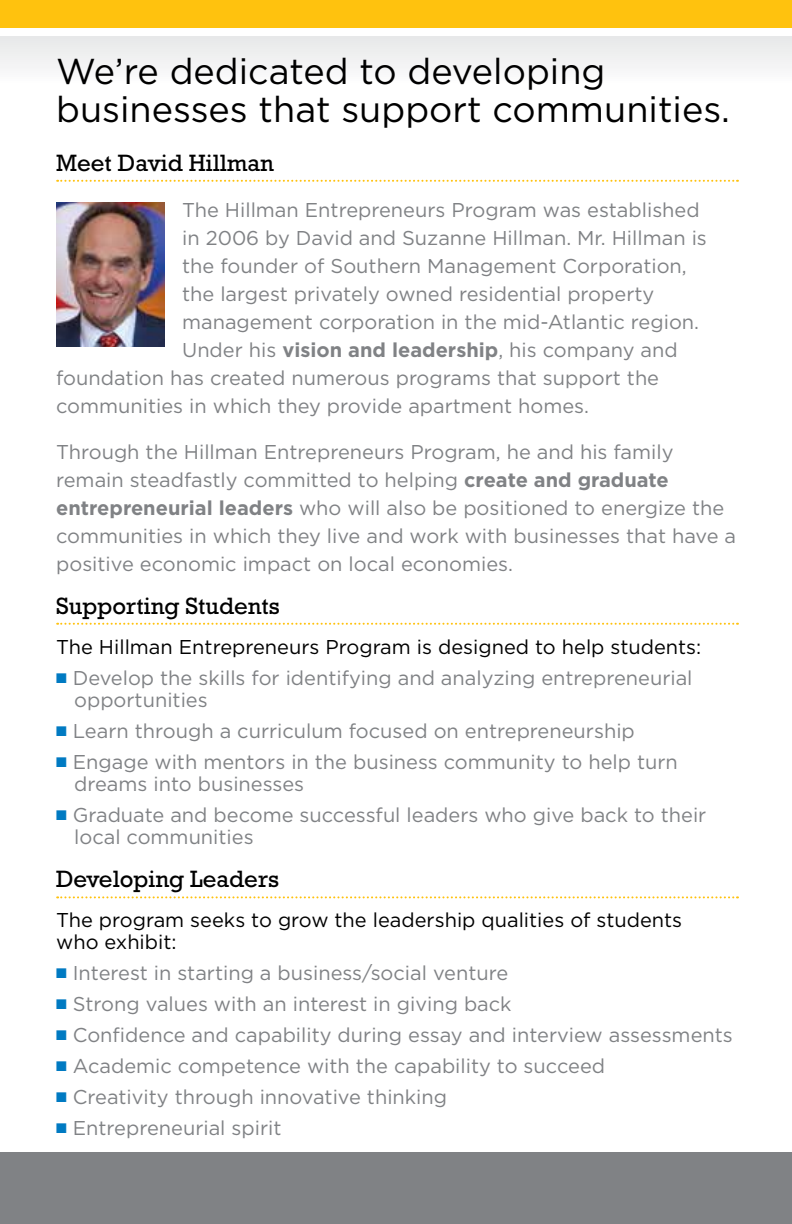
<style>
.page{position:relative;width:792px;height:1224px;background:#fff}
.page>*{position:absolute;margin:0;border:0;box-sizing:border-box;transform-origin:0 0}
.t1{font:36px/38px "Gotham";color:#000}
.t2{font:24px "Rockwell Std";color:#000}
.t3{font:20px/28px "Gotham";color:#808285}
.t4{font:20px/22px "Gotham";color:#000}
.s1{font-weight:700}
.s2{color:#007ac2}
</style>
<div class="page">
<div style="left:0;top:36px;width:792px;height:32px;background:#edeeee"></div>
<div style="left:0;top:0;width:792px;height:36px;background:#ffc20e"></div>
<div style="left:0;top:29px;width:792px;height:7px;background:#fff"></div>
<div style="left:0;top:1152px;width:792px;height:72px;background:#808285"></div>
<svg style="left:57px;top:180px;width:681px;height:2px"></svg>
<svg style="left:57px;top:623px;width:681px;height:2px"></svg>
<svg style="left:57px;top:896px;width:681px;height:2px"></svg>
<img style="left:56px;top:203px;width:108px;height:144px">
<h1 class="t1" style="left:56px;top:51px;width:675px">We’re dedicated to developing businesses that support communities.</h1>
<p class="t2" style="left:56px;top:149px;width:219px">Meet David Hillman</p>
<p class="t3" style="left:182px;top:195px;width:519px">The Hillman Entrepreneurs Program was established</p>
<p class="t3" style="left:182px;top:223px;width:526px">in 2006 by David and Suzanne Hillman. Mr. Hillman is</p>
<p class="t3" style="left:182px;top:251px;width:506px">the founder of Southern Management Corporation,</p>
<p class="t3" style="left:182px;top:279px;width:474px">the largest privately owned residential property</p>
<p class="t3" style="left:182px;top:307px;width:518px">management corporation in the mid-Atlantic region.</p>
<p class="t3" style="left:182px;top:335px;width:497px">Under his <span class="s1">vision and leadership</span>, his company and</p>
<p class="t3" style="left:56px;top:363px;width:605px">foundation has created numerous programs that support the</p>
<p class="t3" style="left:56px;top:391px;width:535px">communities in which they provide apartment homes.</p>
<p class="t3" style="left:56px;top:437px;width:681px">Through the Hillman Entrepreneurs Program, he and his family remain steadfastly committed to helping <span class="s1">create and graduate entrepreneurial leaders</span> who will also be positioned to energize the communities in which they live and work with businesses that have a positive economic impact on local economies.</p>
<p class="t2" style="left:56px;top:592px;width:225px">Supporting Students</p>
<p class="t4" style="left:56px;top:635px;width:647px">The Hillman Entrepreneurs Program is designed to help students:</p>
<p class="t3" style="left:74px;top:666px;width:620px;line-height:22px;text-indent:-18px"><span class="s2">■</span> Develop the skills for identifying and analyzing entrepreneurial opportunities</p>
<p class="t3" style="left:56px;top:716px;width:580px"><span class="s2">■</span> Learn through a curriculum focused on entrepreneurship</p>
<p class="t3" style="left:74px;top:750px;width:605px;line-height:22px;text-indent:-18px"><span class="s2">■</span> Engage with mentors in the business community to help turn dreams into businesses</p>
<p class="t3" style="left:74px;top:803px;width:634px;line-height:22px;text-indent:-18px"><span class="s2">■</span> Graduate and become successful leaders who give back to their local communities</p>
<p class="t2" style="left:56px;top:865px;width:224px">Developing Leaders</p>
<p class="t4" style="left:56px;top:909px;width:628px">The program seeks to grow the leadership qualities of students who exhibit:</p>
<p class="t3" style="left:56px;top:959px;width:454px"><span class="s2">■</span> Interest in starting a business/social venture</p>
<p class="t3" style="left:56px;top:990px;width:457px"><span class="s2">■</span> Strong values with an interest in giving back</p>
<p class="t3" style="left:56px;top:1021px;width:678px"><span class="s2">■</span> Confidence and capability during essay and interview assessments</p>
<p class="t3" style="left:56px;top:1052px;width:550px"><span class="s2">■</span> Academic competence with the capability to succeed</p>
<p class="t3" style="left:56px;top:1083px;width:393px"><span class="s2">■</span> Creativity through innovative thinking</p>
<p class="t3" style="left:56px;top:1114px;width:227px"><span class="s2">■</span> Entrepreneurial spirit</p>
</div>
